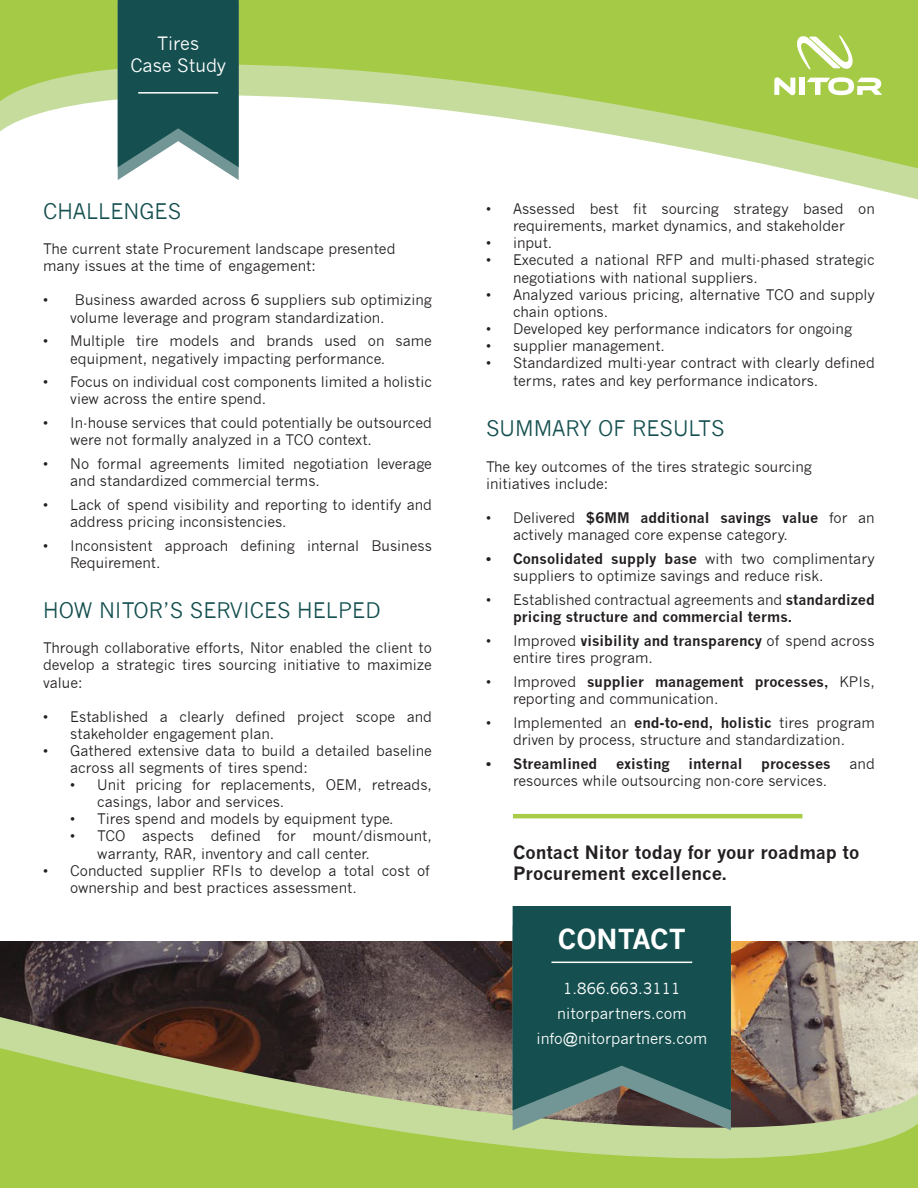
<style>
.page{position:relative;width:918px;height:1188px;background:#fff}
.page>*{position:absolute;margin:0;border:0;box-sizing:border-box;transform-origin:0 0}
.t1{font:700 27px "News Gothic";color:#fff}
.t2{font:21px "News Gothic";color:#154f4f}
.t3{font:700 18px/21.6px "News Gothic";color:#231f20}
.t4{font:18px "News Gothic";color:#fff}
.t5{font:15px "News Gothic";color:#fff}
.t6{font:14.25px/17.1px "News Gothic";color:#231f20}
.t7{font:700 14.25px/17.1px "News Gothic";color:#231f20}
.s1{font-weight:700}
.s2{font-weight:400}
</style>
<div class="page">
<img style="left:0;top:942px;width:918px;height:74px">
<svg style="left:117px;top:173px;width:801px;height:27px"></svg>
<svg style="left:0;top:0;width:918px;height:173px;fill:#a5cb46"></svg>
<svg style="left:797px;top:34px;width:56px;height:37px"></svg>
<svg style="left:774px;top:77px;width:21px;height:18px"></svg>
<div style="left:799px;top:78px;width:6px;height:17px;background:#fff"></div>
<svg style="left:807px;top:77px;width:75px;height:18px"></svg>
<svg style="left:0;top:1016px;width:918px;height:28px;background:#706054"></svg>
<svg style="left:0;top:1044px;width:918px;height:144px;background:#a5b962"></svg>
<svg style="left:118px;top:0;width:121px;height:180px;background:#356767"></svg>
<hr style="left:138px;top:92px;width:80px;height:2px;background:#fff">
<svg style="left:513px;top:1110px;width:218px;height:20px;background:#7a7e6c"></svg>
<svg style="left:513px;top:906px;width:218px;height:204px;background:#1f5454"></svg>
<hr style="left:551px;top:962px;width:141px;height:1px;background:#fff">
<hr style="left:513px;top:814px;width:289px;height:4px;background:#a8cc47">
<p class="t4" style="left:157px;top:33px;width:44px">Tires</p>
<p class="t4" style="left:130px;top:55px;width:97px">Case Study</p>
<p class="t2" style="left:43px;top:199px;width:140px">CHALLENGES</p>
<p class="t6" style="left:43px;top:241px;width:354px">The current state Procurement landscape presented</p>
<p class="t6" style="left:43px;top:258px;width:274px">many issues at the time of engagement:</p>
<p class="t6" style="left:70px;top:292px;width:363px;text-indent:-27px">• Business awarded across 6 suppliers sub optimizing volume leverage and program standardization.</p>
<p class="t6" style="left:70px;top:333px;width:363px;text-indent:-27px">• Multiple tire models and brands used on same equipment, negatively impacting performance.</p>
<p class="t6" style="left:70px;top:374px;width:363px;text-indent:-27px">• Focus on individual cost components limited a holistic view across the entire spend.</p>
<p class="t6" style="left:70px;top:415px;width:363px;text-indent:-27px">• In-house services that could potentially be outsourced were not formally analyzed in a TCO context.</p>
<p class="t6" style="left:70px;top:456px;width:363px;text-indent:-27px">• No formal agreements limited negotiation leverage and standardized commercial terms.</p>
<p class="t6" style="left:70px;top:497px;width:363px;text-indent:-27px">• Lack of spend visibility and reporting to identify and address pricing inconsistencies.</p>
<p class="t6" style="left:70px;top:538px;width:363px;text-indent:-27px">• Inconsistent approach defining internal Business<br>Requirement.</p>
<p class="t2" style="left:43px;top:598px;width:339px">HOW NITOR’S SERVICES HELPED</p>
<p class="t6" style="left:43px;top:640px;width:390px;text-align:justify">Through collaborative efforts, Nitor enabled the client to develop a strategic tires sourcing initiative to maximize value:</p>
<p class="t6" style="left:70px;top:708px;width:363px;text-indent:-27px">• Established a clearly defined project scope and stakeholder engagement plan.</p>
<p class="t6" style="left:70px;top:742px;width:363px;text-indent:-27px">• Gathered extensive data to build a detailed baseline across all segments of tires spend:</p>
<p class="t6" style="left:97px;top:776px;width:336px;text-indent:-27px">• Unit pricing for replacements, OEM, retreads, casings, labor and services.</p>
<p class="t6" style="left:70px;top:811px;width:325px">• Tires spend and models by equipment type.</p>
<p class="t6" style="left:97px;top:828px;width:336px;text-indent:-27px">• TCO aspects defined for mount/dismount, warranty, RAR, inventory and call center.</p>
<p class="t6" style="left:70px;top:862px;width:361px;text-indent:-27px">• Conducted supplier RFIs to develop a total cost of ownership and best practices assessment.</p>
<p class="t6" style="left:486px;top:200px;width:390px;text-align:center">• Assessed best fit sourcing strategy based on requirements, market dynamics, and stakeholder</p>
<p class="t6" style="left:486px;top:235px;width:68px">• input.</p>
<p class="t6" style="left:513px;top:252px;width:363px;text-indent:-27px">• Executed a national RFP and multi-phased strategic negotiations with national suppliers.</p>
<p class="t6" style="left:513px;top:286px;width:363px;text-indent:-27px">• Analyzed various pricing, alternative TCO and supply chain options.</p>
<p class="t6" style="left:486px;top:320px;width:368px">• Developed key performance indicators for ongoing</p>
<p class="t6" style="left:486px;top:337px;width:181px">• supplier management.</p>
<p class="t6" style="left:513px;top:354px;width:363px;line-height:18px;text-indent:-27px">• Standardized multi-year contract with clearly defined terms, rates and key performance indicators.</p>
<p class="t2" style="left:486px;top:417px;width:240px">SUMMARY OF RESULTS</p>
<p class="t6" style="left:486px;top:458px;width:328px">The key outcomes of the tires strategic sourcing</p>
<p class="t6" style="left:486px;top:475px;width:124px">initiatives include:</p>
<p class="t6" style="left:513px;top:509px;width:363px;text-indent:-27px">• Delivered <span class="s1">$6MM additional savings value</span> for an actively managed core expense category.</p>
<p class="t6" style="left:513px;top:550px;width:363px;text-indent:-27px"><span class="s1">• Consolidated supply base</span> with two complimentary suppliers to optimize savings and reduce risk.</p>
<p class="t7" style="left:513px;top:591px;width:363px;text-indent:-27px"><span class="s2">• Established contractual agreements and</span> standardized pricing structure and commercial terms.</p>
<p class="t6" style="left:513px;top:632px;width:363px;text-indent:-27px">• Improved <span class="s1">visibility and transparency</span> of spend across entire tires program.</p>
<p class="t6" style="left:513px;top:673px;width:363px;text-indent:-27px">• Improved <span class="s1">supplier management processes,</span> KPIs, reporting and communication.</p>
<p class="t6" style="left:486px;top:714px;width:390px;text-align:center">• Implemented an <span class="s1">end-to-end, holistic</span> tires program driven by process, structure and standardization.</p>
<p class="t7" style="left:486px;top:755px;width:113px">• Streamlined</p>
<p class="t7" style="left:616px;top:755px;width:55px">existing</p>
<p class="t7" style="left:689px;top:755px;width:55px">internal</p>
<p class="t7" style="left:761px;top:755px;width:71px">processes</p>
<p class="t6" style="left:850px;top:755px;width:27px">and</p>
<p class="t6" style="left:513px;top:772px;width:316px">resources while outsourcing non-core services.</p>
<p class="t3" style="left:513px;top:841px;width:348px">Contact Nitor today for your roadmap to<br>Procurement excellence.</p>
<p class="t1" style="left:558px;top:923px;width:130px">CONTACT</p>
<p class="t5" style="left:563px;top:980px;width:119px">1.866.663.3111</p>
<p class="t5" style="left:557px;top:1005px;width:131px">nitorpartners.com</p>
<p class="t5" style="left:536px;top:1030px;width:172px">info@nitorpartners.com</p>
</div>
